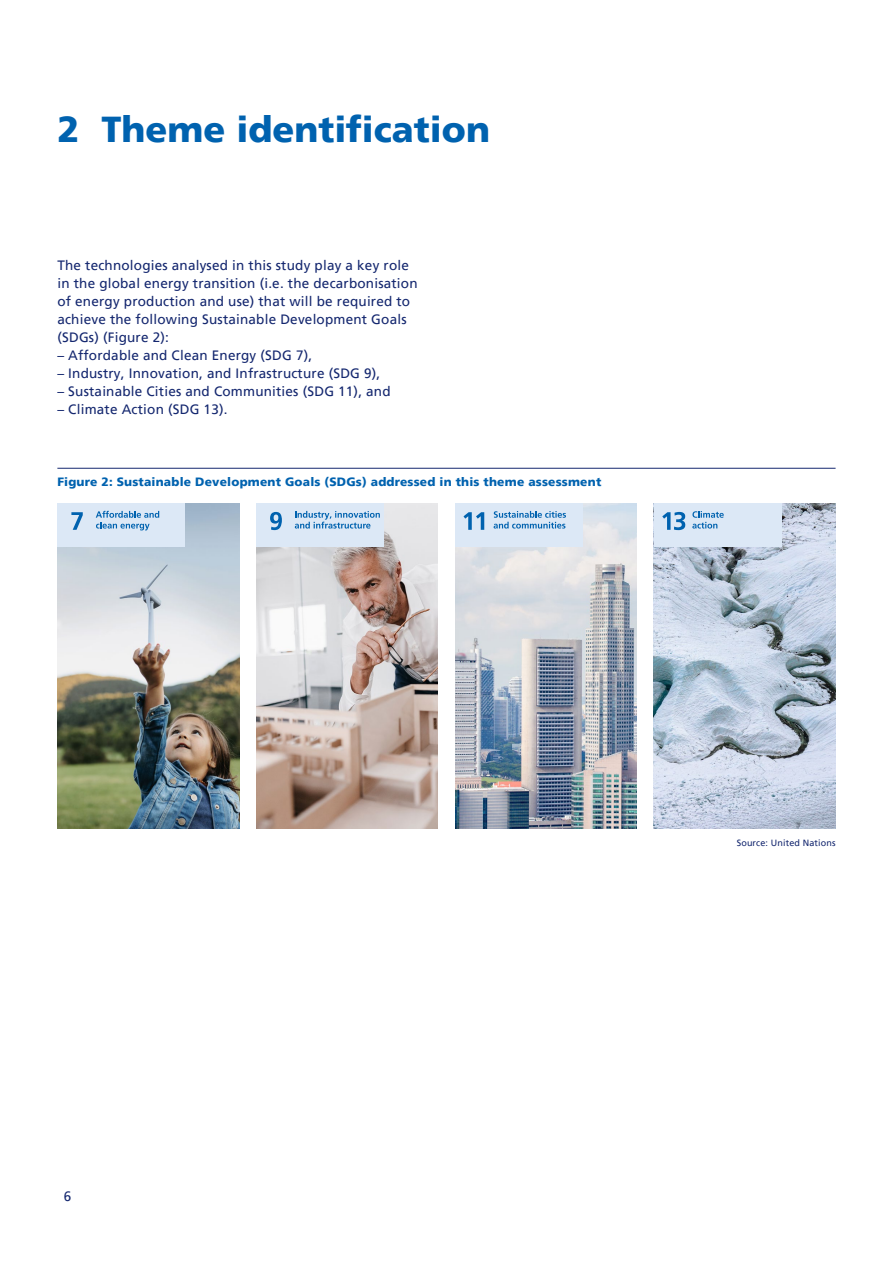
<style>
.page{position:relative;width:893px;height:1263px;background:#fff}
.page>*{position:absolute;margin:0;border:0;box-sizing:border-box;transform-origin:0 0}
.t1{font:900 36px "Frutigerfor ZKB";color:#0062af}
.t2{font:13.5px/18px "Frutigerfor ZKB";letter-spacing:.015em;color:#14276f}
.t3{font:900 12px "Frutigerfor ZKB";letter-spacing:.015em;color:#0062af}
.t4{font:9px "Frutigerfor ZKB";letter-spacing:.015em;color:#14276f}
</style>
<div class="page">
<img style="left:455px;top:503px;width:182px;height:325px">
<img style="left:654px;top:503px;width:182px;height:325px">
<hr style="left:57px;top:468px;width:779px;height:1px;background:#14276f">
<img style="left:57px;top:503px;width:182px;height:325px">
<img style="left:256px;top:503px;width:182px;height:325px">
<div style="left:57px;top:503px;width:128px;height:44px;background:#dce8f6"></div>
<svg style="left:71px;top:512px;width:12px;height:18px"></svg>
<svg style="left:96px;top:511px;width:63px;height:19px"></svg>
<div style="left:654px;top:503px;width:127px;height:44px;background:#dce8f6"></div>
<svg style="left:662px;top:512px;width:23px;height:18px"></svg>
<svg style="left:692px;top:511px;width:32px;height:18px"></svg>
<div style="left:455px;top:503px;width:128px;height:44px;background:#dce8f6"></div>
<svg style="left:494px;top:511px;width:72px;height:18px"></svg>
<svg style="left:463px;top:512px;width:21px;height:18px"></svg>
<div style="left:256px;top:503px;width:128px;height:44px;background:#dce8f6"></div>
<svg style="left:295px;top:511px;width:85px;height:18px"></svg>
<svg style="left:270px;top:512px;width:12px;height:18px"></svg>
<h1 class="t1" style="left:57px;top:107px;width:434px">2 Theme identification</h1>
<p class="t2" style="left:57px;top:256px;width:362px">The technologies analysed in this study play a key role in the global energy transition (i.e. the decarbonisation of energy production and use) that will be required to achieve the following Sustainable Development Goals (SDGs) (Figure 2):</p>
<p class="t2" style="left:57px;top:346px;width:256px">– Affordable and Clean Energy (SDG 7),</p>
<p class="t2" style="left:57px;top:364px;width:324px">– Industry, Innovation, and Infrastructure (SDG 9),</p>
<p class="t2" style="left:57px;top:382px;width:335px">– Sustainable Cities and Communities (SDG 11), and</p>
<p class="t2" style="left:57px;top:400px;width:172px">– Climate Action (SDG 13).</p>
<p class="t3" style="left:57px;top:475px;width:545px">Figure 2: Sustainable Development Goals (SDGs) addressed in this theme assessment</p>
<p class="t2" style="left:64px;top:1187px;width:9px">6</p>
<p class="t4" style="left:737px;top:838px;width:100px">Source: United Nations</p>
</div>
